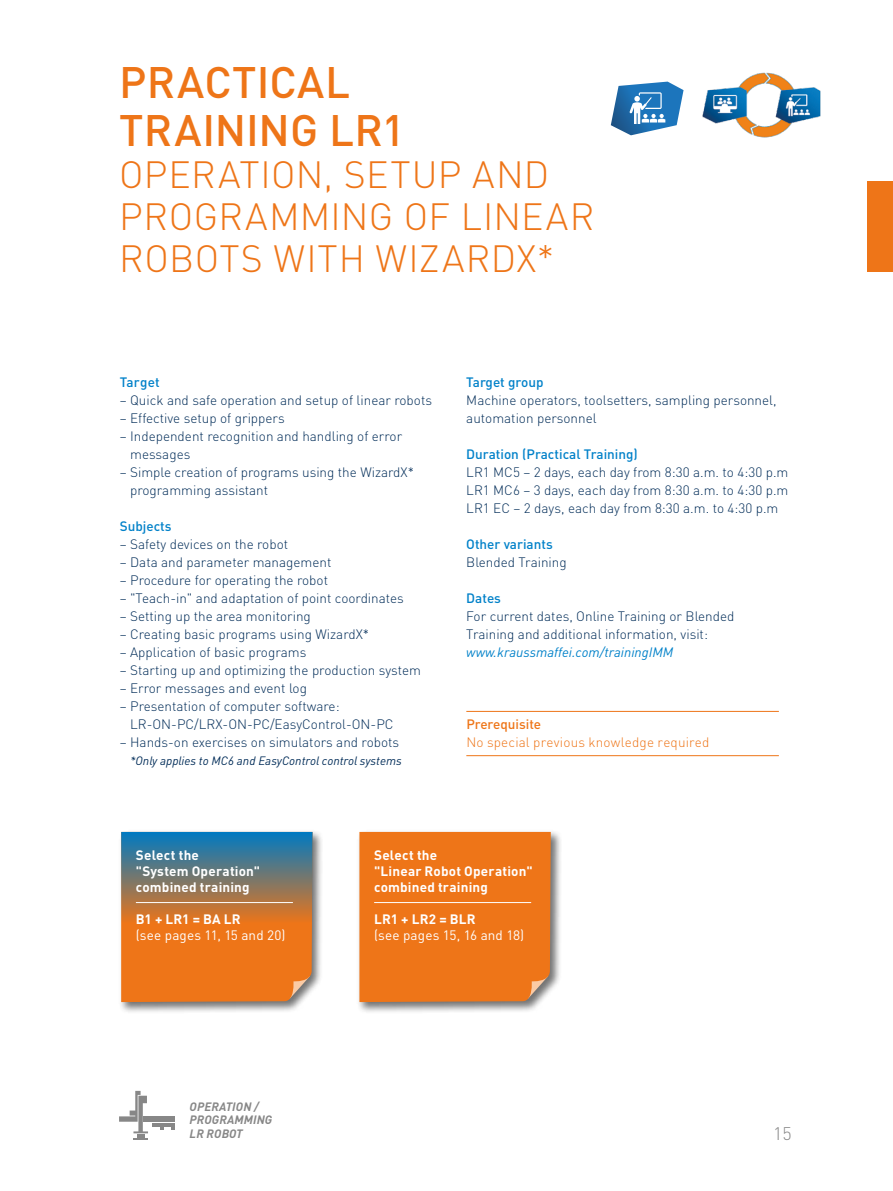
<style>
.page{position:relative;width:893px;height:1191px;background:#fff}
.page>*{position:absolute;margin:0;border:0;box-sizing:border-box;transform-origin:0 0}
.t1{font:500 43.5px/48px "DIN Pro";letter-spacing:.005em;color:#ee7518}
.t2{font:300 37.5px/42px "DIN Pro";letter-spacing:.015em;color:#ee7518}
.t3{font:300 18px "DIN Pro";color:#878787}
.t4{font:300 13.5px/18px "DIN Pro";color:#002c58}
.t5{font:700 13.5px/15.8px "DIN Pro";letter-spacing:.015em;color:#fff}
.t6{font:500 13.5px "DIN Pro";color:#0081c9}
.t7{font:13.5px "DIN Pro";letter-spacing:.015em;color:#fff}
.t8{font:300 13.5px "DIN Pro";letter-spacing:.01em;color:#ee7518}
.t9{font:italic 13.5px "DIN Pro";color:#0081c9}
.t10{font:500 13.5px "DIN Pro";color:#ee7518}
.t11{font:italic 12px "DIN Pro";color:#002c58}
.t12{font:italic 700 12px/13.5px "DIN Pro";letter-spacing:.01em;color:#878787}
</style>
<div class="page">
<hr style="left:466px;top:711px;width:313px;height:1px;background:#ee7518">
<hr style="left:466px;top:755px;width:313px;height:1px;background:#ee7518">
<div style="left:867px;top:181px;width:26px;height:91px;background:#ee7518"></div>
<div style="left:357px;top:829px;width:205px;height:184px;background:#000;opacity:.55"></div>
<div style="left:359px;top:832px;width:192px;height:170px;background:#ee7518"></div>
<hr style="left:374px;top:902px;width:157px;height:1px;background:#fff">
<div style="left:118px;top:829px;width:206px;height:184px;background:#000;opacity:.55"></div>
<svg style="left:121px;top:832px;width:192px;height:170px;background:#ac7748"></svg>
<hr style="left:136px;top:902px;width:157px;height:1px;background:#fff">
<div style="left:143px;top:1116px;width:32px;height:5px;background:#878787"></div>
<svg style="left:152px;top:1123px;width:23px;height:3px"></svg>
<svg style="left:119px;top:1090px;width:29px;height:50px"></svg>
<svg style="left:161px;top:1126px;width:3px;height:4px"></svg>
<svg style="left:171px;top:1126px;width:4px;height:4px"></svg>
<svg style="left:611px;top:82px;width:73px;height:53px"></svg>
<img style="left:702px;top:72px;width:119px;height:66px">
<h1 class="t1" style="left:119px;top:56px;width:287px">PRACTICAL<br>TRAINING LR1</h1>
<h2 class="t2" style="left:119px;top:152px;width:477px">OPERATION, SETUP AND<br>PROGRAMMING OF LINEAR<br>ROBOTS WITH WIZARDX*</h2>
<p class="t6" style="left:120px;top:372px;width:41px">Target</p>
<p class="t4" style="left:120px;top:390px;width:314px">– Quick and safe operation and setup of linear robots</p>
<p class="t4" style="left:120px;top:408px;width:166px">– Effective setup of grippers</p>
<p class="t4" style="left:130px;top:426px;width:274px;text-indent:-10px">– Independent recognition and handling of error messages</p>
<p class="t4" style="left:130px;top:462px;width:285px;text-indent:-10px">– Simple creation of programs using the WizardX* programming assistant</p>
<p class="t6" style="left:120px;top:516px;width:53px">Subjects</p>
<p class="t4" style="left:120px;top:534px;width:170px">– Safety devices on the robot</p>
<p class="t4" style="left:120px;top:552px;width:213px">– Data and parameter management</p>
<p class="t4" style="left:120px;top:570px;width:210px">– Procedure for operating the robot</p>
<p class="t4" style="left:120px;top:588px;width:286px">– "Teach-in" and adaptation of point coordinates</p>
<p class="t4" style="left:120px;top:606px;width:193px">– Setting up the area monitoring</p>
<p class="t4" style="left:120px;top:624px;width:251px">– Creating basic programs using WizardX*</p>
<p class="t4" style="left:120px;top:642px;width:188px">– Application of basic programs</p>
<p class="t4" style="left:120px;top:660px;width:303px">– Starting up and optimizing the production system</p>
<p class="t4" style="left:120px;top:678px;width:189px">– Error messages and event log</p>
<p class="t4" style="left:130px;top:696px;width:265px;text-indent:-10px">– Presentation of computer software:<br>LR-ON-PC/LRX-ON-PC/EasyControl-ON-PC</p>
<p class="t4" style="left:120px;top:732px;width:281px">– Hands-on exercises on simulators and robots</p>
<p class="t11" style="left:130px;top:751px;width:273px">*Only applies to MC6 and EasyControl control systems</p>
<p class="t6" style="left:466px;top:372px;width:79px">Target group</p>
<p class="t4" style="left:466px;top:390px;width:312px">Machine operators, toolsetters, sampling personnel, automation personnel</p>
<p class="t6" style="left:466px;top:444px;width:173px">Duration (Practical Training)</p>
<p class="t4" style="left:466px;top:462px;width:324px;text-align:justify">LR1 MC5 – 2 days, each day from 8:30 a.m. to 4:30 p.m LR1 MC6 – 3 days, each day from 8:30 a.m. to 4:30 p.m LR1 EC – 2 days, each day from 8:30 a.m. to 4:30 p.m</p>
<p class="t6" style="left:466px;top:534px;width:88px">Other variants</p>
<p class="t4" style="left:466px;top:552px;width:102px">Blended Training</p>
<p class="t6" style="left:466px;top:588px;width:36px">Dates</p>
<p class="t4" style="left:466px;top:606px;width:270px">For current dates, Online Training or Blended<br>Training and additional information, visit:</p>
<p class="t9" style="left:466px;top:641px;width:209px">www.kraussmaffei.com/trainingIMM</p>
<p class="t10" style="left:466px;top:714px;width:76px">Prerequisite</p>
<p class="t8" style="left:466px;top:732px;width:245px">No special previous knowledge required</p>
<p class="t5" style="left:136px;top:846px;width:126px">Select the<br>"System Operation" combined training</p>
<p class="t5" style="left:136px;top:911px;width:106px">B1 + LR1 = BA LR</p>
<p class="t7" style="left:136px;top:924px;width:151px">(see pages 11, 15 and 20)</p>
<p class="t12" style="left:190px;top:1098px;width:84px">OPERATION /<br>PROGRAMMING<br>LR ROBOT</p>
<p class="t5" style="left:374px;top:846px;width:160px">Select the<br>"Linear Robot Operation" combined training</p>
<p class="t5" style="left:374px;top:911px;width:103px">LR1 + LR2 = BLR</p>
<p class="t7" style="left:374px;top:924px;width:152px">(see pages 15, 16 and 18)</p>
<h3 class="t3" style="left:773px;top:1121px;width:20px">15</h3>
</div>
